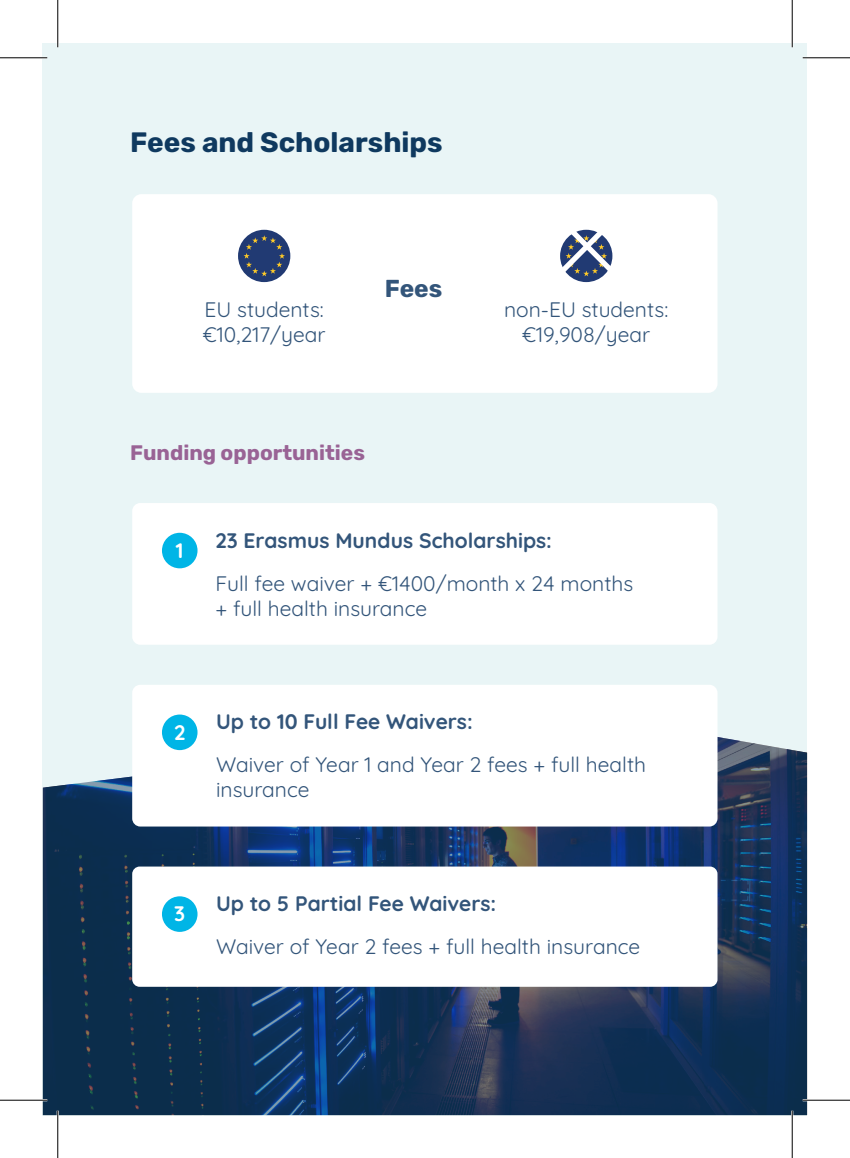
<style>
.page{position:relative;width:850px;height:1158px;background:#fff}
.page>*{position:absolute;margin:0;border:0;box-sizing:border-box;transform-origin:0 0}
.t1{font:700 28px "Rubik";color:#0f395f}
.t2{font:700 24.5px "Rubik";color:#33557a}
.t3{font:21px/25.2px "Quicksand";color:#33557a}
.t4{font:700 21px "Quicksand";color:#33557a}
.t5{font:700 21px "Rubik";color:#996395}
.t6{font:700 21px "Quicksand";color:#fff}
</style>
<div class="page">
<div style="left:43px;top:43px;width:764px;height:1071px;background:#e9f5f6"></div>
<svg style="left:43px;top:717px;width:764px;height:397px;fill:#0c2f53"></svg>
<div style="left:132px;top:194px;width:585px;height:199px;background:#fff;border-radius:9px"></div>
<div style="left:132px;top:503px;width:585px;height:141px;background:#fff;border-radius:8px"></div>
<div style="left:132px;top:684px;width:585px;height:142px;background:#fff;border-radius:8px"></div>
<div style="left:132px;top:866px;width:585px;height:120px;background:#fff;border-radius:7px"></div>
<div style="left:238px;top:230px;width:52px;height:52px;background:#213a73;border-radius:26px"></div>
<svg style="left:244px;top:235px;width:41px;height:41px"></svg>
<svg style="left:560px;top:229px;width:53px;height:52px"></svg>
<div style="left:162px;top:532px;width:35px;height:36px;background:#00b5e6;border-radius:50%"></div>
<div style="left:162px;top:714px;width:35px;height:36px;background:#00b5e6;border-radius:50%"></div>
<div style="left:162px;top:896px;width:35px;height:35px;background:#00b5e6;border-radius:50%"></div>
<hr style="left:0;top:57px;width:47px;height:2px;background:#fff">
<hr style="left:802px;top:57px;width:48px;height:2px;background:#fff">
<hr style="left:0;top:1098px;width:47px;height:3px;background:#fff">
<hr style="left:802px;top:1098px;width:48px;height:3px;background:#fff">
<hr style="left:57px;top:0;width:2px;height:47px;background:#fff">
<hr style="left:57px;top:1110px;width:2px;height:47px;background:#fff">
<hr style="left:791px;top:0;width:2px;height:47px;background:#fff">
<hr style="left:791px;top:1110px;width:2px;height:47px;background:#fff">
<hr style="left:0;top:57px;width:47px;height:1px;background:#000">
<hr style="left:802px;top:57px;width:48px;height:1px;background:#000">
<hr style="left:0;top:1099px;width:47px;height:1px;background:#000">
<hr style="left:802px;top:1099px;width:48px;height:1px;background:#000">
<hr style="left:57px;top:0;width:1px;height:47px;background:#000">
<hr style="left:57px;top:1110px;width:1px;height:47px;background:#000">
<hr style="left:792px;top:0;width:1px;height:47px;background:#000">
<hr style="left:792px;top:1110px;width:1px;height:47px;background:#000">
<h1 class="t1" style="left:130px;top:126px;width:314px">Fees and Scholarships</h1>
<p class="t2" style="left:385px;top:274px;width:59px">Fees</p>
<p class="t3" style="left:203px;top:294px;width:124px">EU students: €10,217/year</p>
<p class="t3" style="left:504px;top:294px;width:166px;text-align:center">non-EU students: €19,908/year</p>
<p class="t5" style="left:130px;top:440px;width:236px">Funding opportunities</p>
<p class="t6" style="left:176px;top:534px;width:9px">1</p>
<p class="t4" style="left:215px;top:524px;width:338px">23 Erasmus Mundus Scholarships:</p>
<p class="t3" style="left:215px;top:568px;width:419px">Full fee waiver + €1400/month x 24 months + full health insurance</p>
<p class="t6" style="left:174px;top:716px;width:13px">2</p>
<p class="t4" style="left:216px;top:705px;width:258px">Up to 10 Full Fee Waivers:</p>
<p class="t3" style="left:216px;top:749px;width:431px">Waiver of Year 1 and Year 2 fees + full health insurance</p>
<p class="t6" style="left:174px;top:896px;width:12px">3</p>
<p class="t4" style="left:216px;top:887px;width:282px">Up to 5 Partial Fee Waivers:</p>
<p class="t3" style="left:216px;top:931px;width:426px">Waiver of Year 2 fees + full health insurance</p>
</div>
